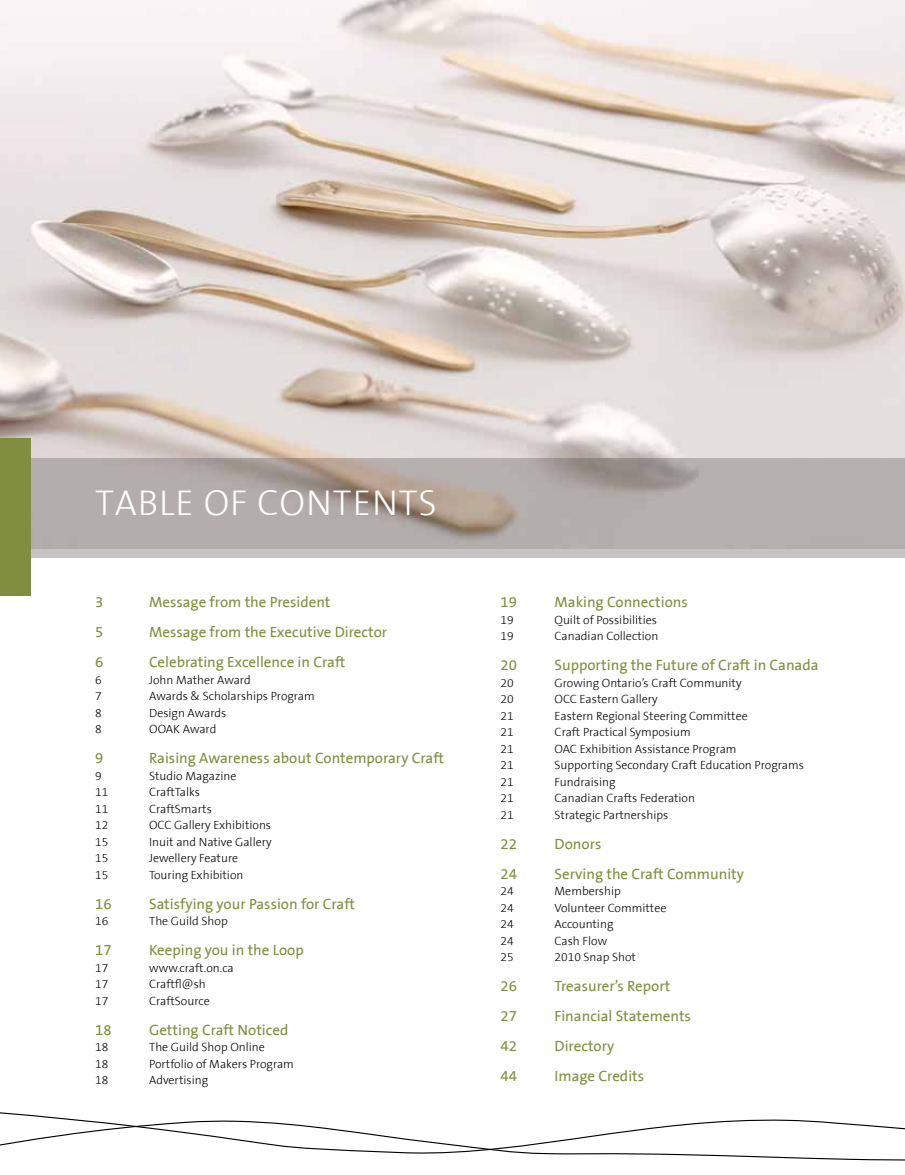
<style>
.page{position:relative;width:905px;height:1175px;background:#fff}
.page>*{position:absolute;margin:0;border:0;box-sizing:border-box;transform-origin:0 0}
.t1{font:300 36.3px "The Sans B3";letter-spacing:.025em;color:#fff}
.t2{font:15px "The Sans B5 Plain";color:#818e3f}
.t3{font:300 12px "The Sans B3";color:#000}
</style>
<div class="page">
<img style="left:0;top:0;width:904px;height:549px">
<svg style="left:0;top:1119px;width:904px;height:42px"></svg>
<div style="left:0;top:549px;width:904px;height:8px;background:#c5c3c3"></div>
<div style="left:0;top:438px;width:31px;height:158px;background:#818e3f"></div>
<p class="t1" style="left:95px;top:484px;width:343px">taBLe of Contents</p>
<p class="t2" style="left:95px;top:594px;width:10px">3</p>
<p class="t2" style="left:149px;top:594px;width:183px">Message from the president</p>
<p class="t2" style="left:95px;top:624px;width:10px">5</p>
<p class="t2" style="left:149px;top:624px;width:240px">Message from the executive director</p>
<p class="t2" style="left:95px;top:654px;width:10px">6</p>
<p class="t2" style="left:149px;top:654px;width:198px">Celebrating excellence in Craft</p>
<p class="t3" style="left:95px;top:673px;width:8px">6</p>
<p class="t3" style="left:149px;top:673px;width:103px">John mather award</p>
<p class="t3" style="left:95px;top:690px;width:8px">7</p>
<p class="t3" style="left:149px;top:690px;width:167px">awards &amp; scholarships program</p>
<p class="t3" style="left:95px;top:706px;width:8px">8</p>
<p class="t3" style="left:149px;top:706px;width:79px">design awards</p>
<p class="t3" style="left:95px;top:723px;width:8px">8</p>
<p class="t3" style="left:149px;top:723px;width:69px">ooaK award</p>
<p class="t2" style="left:95px;top:750px;width:10px">9</p>
<p class="t2" style="left:149px;top:750px;width:296px">raising awareness about Contemporary Craft</p>
<p class="t3" style="left:95px;top:769px;width:8px">9</p>
<p class="t3" style="left:149px;top:769px;width:89px">studio magazine</p>
<p class="t3" style="left:95px;top:786px;width:15px">11</p>
<p class="t3" style="left:149px;top:786px;width:52px">Crafttalks</p>
<p class="t3" style="left:95px;top:802px;width:15px">11</p>
<p class="t3" style="left:149px;top:802px;width:64px">Craftsmarts</p>
<p class="t3" style="left:95px;top:819px;width:15px">12</p>
<p class="t3" style="left:149px;top:819px;width:123px">oCC gallery exhibitions</p>
<p class="t3" style="left:95px;top:835px;width:15px">15</p>
<p class="t3" style="left:149px;top:835px;width:124px">inuit and native gallery</p>
<p class="t3" style="left:95px;top:852px;width:15px">15</p>
<p class="t3" style="left:149px;top:852px;width:90px">Jewellery feature</p>
<p class="t3" style="left:95px;top:868px;width:15px">15</p>
<p class="t3" style="left:149px;top:868px;width:96px">touring exhibition</p>
<p class="t2" style="left:95px;top:896px;width:18px">16</p>
<p class="t2" style="left:149px;top:896px;width:207px">satisfying your passion for Craft</p>
<p class="t3" style="left:95px;top:915px;width:15px">16</p>
<p class="t3" style="left:149px;top:915px;width:80px">the guild shop</p>
<p class="t2" style="left:95px;top:942px;width:18px">17</p>
<p class="t2" style="left:149px;top:942px;width:156px">keeping you in the loop</p>
<p class="t3" style="left:95px;top:961px;width:15px">17</p>
<p class="t3" style="left:149px;top:961px;width:86px">www.craft.on.ca</p>
<p class="t3" style="left:95px;top:978px;width:15px">17</p>
<p class="t3" style="left:149px;top:978px;width:58px">Craftfl@sh</p>
<p class="t3" style="left:95px;top:994px;width:15px">17</p>
<p class="t3" style="left:149px;top:994px;width:62px">Craftsource</p>
<p class="t2" style="left:95px;top:1022px;width:18px">18</p>
<p class="t2" style="left:149px;top:1022px;width:141px">getting Craft noticed</p>
<p class="t3" style="left:95px;top:1041px;width:15px">18</p>
<p class="t3" style="left:149px;top:1041px;width:117px">the guild shop online</p>
<p class="t3" style="left:95px;top:1057px;width:15px">18</p>
<p class="t3" style="left:149px;top:1057px;width:146px">portfolio of makers program</p>
<p class="t3" style="left:95px;top:1074px;width:15px">18</p>
<p class="t3" style="left:149px;top:1074px;width:61px">advertising</p>
<p class="t2" style="left:500px;top:594px;width:18px">19</p>
<p class="t2" style="left:554px;top:594px;width:135px">Making Connections</p>
<p class="t3" style="left:500px;top:613px;width:15px">19</p>
<p class="t3" style="left:554px;top:613px;width:104px">Quilt of possibilities</p>
<p class="t3" style="left:500px;top:630px;width:15px">19</p>
<p class="t3" style="left:554px;top:630px;width:105px">Canadian Collection</p>
<p class="t2" style="left:500px;top:657px;width:18px">20</p>
<p class="t2" style="left:554px;top:657px;width:265px">supporting the future of Craft in Canada</p>
<p class="t3" style="left:500px;top:676px;width:15px">20</p>
<p class="t3" style="left:554px;top:676px;width:188px">growing ontario’s Craft Community</p>
<p class="t3" style="left:500px;top:693px;width:15px">20</p>
<p class="t3" style="left:554px;top:693px;width:105px">oCC eastern gallery</p>
<p class="t3" style="left:500px;top:709px;width:15px">21</p>
<p class="t3" style="left:554px;top:709px;width:195px">eastern regional steering Committee</p>
<p class="t3" style="left:500px;top:726px;width:15px">21</p>
<p class="t3" style="left:554px;top:726px;width:138px">Craft practical symposium</p>
<p class="t3" style="left:500px;top:742px;width:15px">21</p>
<p class="t3" style="left:554px;top:742px;width:183px">oaC exhibition assistance program</p>
<p class="t3" style="left:500px;top:759px;width:15px">21</p>
<p class="t3" style="left:554px;top:759px;width:251px">supporting secondary Craft education programs</p>
<p class="t3" style="left:500px;top:775px;width:15px">21</p>
<p class="t3" style="left:554px;top:775px;width:62px">fundraising</p>
<p class="t3" style="left:500px;top:792px;width:15px">21</p>
<p class="t3" style="left:554px;top:792px;width:142px">Canadian Crafts federation</p>
<p class="t3" style="left:500px;top:808px;width:15px">21</p>
<p class="t3" style="left:554px;top:808px;width:115px">strategic partnerships</p>
<p class="t2" style="left:500px;top:836px;width:18px">22</p>
<p class="t2" style="left:554px;top:836px;width:48px">donors</p>
<p class="t2" style="left:500px;top:866px;width:18px">24</p>
<p class="t2" style="left:554px;top:866px;width:191px">serving the Craft Community</p>
<p class="t3" style="left:500px;top:885px;width:15px">24</p>
<p class="t3" style="left:554px;top:885px;width:68px">membership</p>
<p class="t3" style="left:500px;top:901px;width:15px">24</p>
<p class="t3" style="left:554px;top:901px;width:113px">Volunteer Committee</p>
<p class="t3" style="left:500px;top:918px;width:15px">24</p>
<p class="t3" style="left:554px;top:918px;width:60px">accounting</p>
<p class="t3" style="left:500px;top:934px;width:15px">24</p>
<p class="t3" style="left:554px;top:934px;width:54px">Cash flow</p>
<p class="t3" style="left:500px;top:951px;width:15px">25</p>
<p class="t3" style="left:554px;top:951px;width:83px">2010 snap shot</p>
<p class="t2" style="left:500px;top:978px;width:18px">26</p>
<p class="t2" style="left:554px;top:978px;width:117px">treasurer’s report</p>
<p class="t2" style="left:500px;top:1008px;width:18px">27</p>
<p class="t2" style="left:554px;top:1008px;width:138px">financial statements</p>
<p class="t2" style="left:500px;top:1038px;width:18px">42</p>
<p class="t2" style="left:554px;top:1038px;width:62px">directory</p>
<p class="t2" style="left:500px;top:1068px;width:18px">44</p>
<p class="t2" style="left:554px;top:1068px;width:91px">image Credits</p>
</div>
